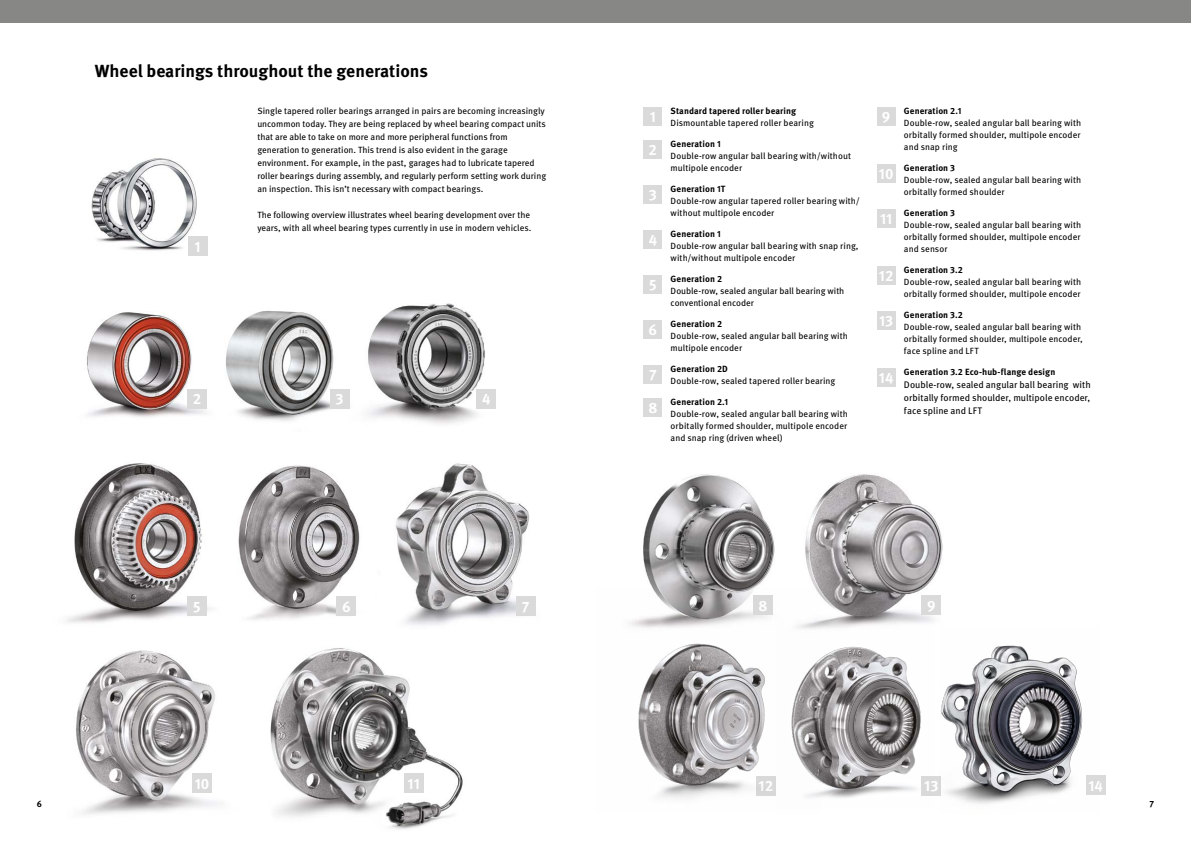
<style>
.page{position:relative;width:1191px;height:842px;background:#fff}
.page>*{position:absolute;margin:0;border:0;box-sizing:border-box;transform-origin:0 0}
.t1{font:700 17.5px "Meta OT";color:#000}
.t2{font:700 15px "Meta OT";letter-spacing:-.005em;color:#fff}
.t3{font:9.5px/13px "Meta OT";color:#000;text-align:justify}
.t4{font:9px/12px "Meta OT";color:#000}
.t5{font:700 9px "Meta OT";letter-spacing:.005em;color:#000}
</style>
<div class="page">
<img style="left:66px;top:463px;width:470px;height:162px">
<img style="left:643px;top:474px;width:300px;height:151px">
<img style="left:76px;top:648px;width:387px;height:181px">
<img style="left:87px;top:303px;width:409px;height:121px">
<img style="left:91px;top:158px;width:107px;height:98px">
<div style="left:188px;top:236px;width:19px;height:19px;background:#dadada"></div>
<div style="left:187px;top:389px;width:20px;height:19px;background:#dadada"></div>
<div style="left:330px;top:389px;width:19px;height:19px;background:#dadada"></div>
<div style="left:477px;top:389px;width:19px;height:19px;background:#dadada"></div>
<div style="left:516px;top:597px;width:19px;height:19px;background:#dadada"></div>
<div style="left:921px;top:596px;width:20px;height:19px;background:#dadada"></div>
<div style="left:921px;top:776px;width:20px;height:19px;background:#dadada"></div>
<div style="left:337px;top:597px;width:19px;height:19px;background:#dadada"></div>
<div style="left:404px;top:773px;width:19px;height:20px;background:#dadada"></div>
<div style="left:187px;top:597px;width:20px;height:19px;background:#dadada"></div>
<div style="left:192px;top:773px;width:20px;height:20px;background:#dadada"></div>
<div style="left:643px;top:108px;width:19px;height:18px;background:#dadada"></div>
<div style="left:643px;top:141px;width:19px;height:18px;background:#dadada"></div>
<div style="left:643px;top:186px;width:19px;height:18px;background:#dadada"></div>
<div style="left:643px;top:231px;width:19px;height:18px;background:#dadada"></div>
<div style="left:643px;top:276px;width:19px;height:18px;background:#dadada"></div>
<div style="left:643px;top:321px;width:19px;height:18px;background:#dadada"></div>
<div style="left:643px;top:366px;width:19px;height:18px;background:#dadada"></div>
<div style="left:643px;top:399px;width:19px;height:18px;background:#dadada"></div>
<div style="left:877px;top:108px;width:18px;height:18px;background:#dadada"></div>
<div style="left:877px;top:165px;width:18px;height:18px;background:#dadada"></div>
<div style="left:877px;top:210px;width:18px;height:18px;background:#dadada"></div>
<div style="left:877px;top:267px;width:18px;height:18px;background:#dadada"></div>
<div style="left:877px;top:312px;width:18px;height:18px;background:#dadada"></div>
<div style="left:877px;top:369px;width:18px;height:18px;background:#dadada"></div>
<img style="left:630px;top:588px;width:190px;height:210px">
<img style="left:776px;top:625px;width:158px;height:173px">
<img style="left:939px;top:645px;width:159px;height:159px">
<div style="left:1086px;top:776px;width:19px;height:19px;background:#dadada"></div>
<div style="left:595px;top:0;width:596px;height:23px;background:#878786"></div>
<div style="left:0;top:0;width:595px;height:23px;background:#878786"></div>
<h1 class="t1" style="left:95px;top:60px;width:335px">Wheel bearings throughout the generations</h1>
<p class="t4" style="left:257px;top:104px;width:290px;line-height:13px">Single tapered roller bearings arranged in pairs are becoming increasingly uncommon today. They are being replaced by wheel bearing compact units that are able to take on more and more peripheral functions from generation to generation. This trend is also evident in the garage environment. For example, in the past, garages had to lubricate tapered roller bearings during assembly, and regularly perform setting work during an inspection. This isn’t necessary with compact bearings.</p>
<p class="t4" style="left:257px;top:208px;width:275px;line-height:13px">The following overview illustrates wheel bearing development over the years, with all wheel bearing types currently in use in modern vehicles.</p>
<h2 class="t2" style="left:194px;top:237px;width:8px">1</h2>
<h2 class="t2" style="left:193px;top:390px;width:10px">2</h2>
<h2 class="t2" style="left:335px;top:390px;width:10px">3</h2>
<h2 class="t2" style="left:482px;top:390px;width:10px">4</h2>
<h2 class="t2" style="left:650px;top:108px;width:8px">1</h2>
<p class="t5" style="left:670px;top:105px;width:127px">Standard tapered roller bearing</p>
<p class="t4" style="left:670px;top:117px;width:145px">Dismountable tapered roller bearing</p>
<h2 class="t2" style="left:648px;top:141px;width:10px">2</h2>
<p class="t5" style="left:670px;top:138px;width:52px">Generation 1</p>
<p class="t4" style="left:670px;top:150px;width:182px">Double-row angular ball bearing with/without multipole encoder</p>
<h2 class="t2" style="left:649px;top:186px;width:10px">3</h2>
<p class="t5" style="left:670px;top:183px;width:56px">Generation 1T</p>
<p class="t4" style="left:670px;top:195px;width:191px">Double-row angular tapered roller bearing with/ without multipole encoder</p>
<h2 class="t2" style="left:648px;top:231px;width:10px">4</h2>
<p class="t5" style="left:670px;top:228px;width:52px">Generation 1</p>
<p class="t4" style="left:670px;top:240px;width:189px">Double-row angular ball bearing with snap ring, with/without multipole encoder</p>
<h2 class="t2" style="left:882px;top:108px;width:10px">9</h2>
<p class="t5" style="left:904px;top:105px;width:59px">Generation 2.1</p>
<p class="t4" style="left:904px;top:117px;width:179px;text-align:justify">Double-row, sealed angular ball bearing with orbitally formed shoulder, multipole encoder and snap ring</p>
<h2 class="t2" style="left:879px;top:165px;width:16px">10</h2>
<p class="t5" style="left:904px;top:162px;width:53px">Generation 3</p>
<p class="t4" style="left:904px;top:174px;width:179px">Double-row, sealed angular ball bearing with orbitally formed shoulder</p>
<h2 class="t2" style="left:880px;top:210px;width:14px">11</h2>
<p class="t5" style="left:904px;top:207px;width:53px">Generation 3</p>
<p class="t4" style="left:904px;top:219px;width:179px;text-align:justify">Double-row, sealed angular ball bearing with orbitally formed shoulder, multipole encoder and sensor</p>
<h2 class="t2" style="left:649px;top:276px;width:9px">5</h2>
<p class="t5" style="left:670px;top:273px;width:53px">Generation 2</p>
<p class="t4" style="left:670px;top:285px;width:175px">Double-row, sealed angular ball bearing with conventional encoder</p>
<h2 class="t2" style="left:879px;top:267px;width:16px">12</h2>
<p class="t5" style="left:904px;top:264px;width:60px">Generation 3.2</p>
<p class="t4" style="left:904px;top:276px;width:179px">Double-row, sealed angular ball bearing with orbitally formed shoulder, multipole encoder</p>
<h2 class="t2" style="left:648px;top:321px;width:10px">6</h2>
<p class="t5" style="left:670px;top:318px;width:53px">Generation 2</p>
<p class="t4" style="left:670px;top:330px;width:179px">Double-row, sealed angular ball bearing with multipole encoder</p>
<h2 class="t2" style="left:879px;top:312px;width:16px">13</h2>
<p class="t5" style="left:904px;top:309px;width:60px">Generation 3.2</p>
<p class="t4" style="left:904px;top:321px;width:180px">Double-row, sealed angular ball bearing with orbitally formed shoulder, multipole encoder, face spline and LFT</p>
<h2 class="t2" style="left:649px;top:366px;width:9px">7</h2>
<h2 class="t2" style="left:648px;top:399px;width:11px">8</h2>
<p class="t5" style="left:670px;top:363px;width:59px">Generation 2D</p>
<p class="t4" style="left:670px;top:375px;width:166px">Double-row, sealed tapered roller bearing</p>
<p class="t5" style="left:670px;top:396px;width:59px">Generation 2.1</p>
<p class="t4" style="left:670px;top:408px;width:179px;text-align:justify">Double-row, sealed angular ball bearing with orbitally formed shoulder, multipole encoder and snap ring (driven wheel)</p>
<h2 class="t2" style="left:879px;top:369px;width:16px">14</h2>
<p class="t5" style="left:904px;top:366px;width:153px">Generation 3.2 Eco-hub-flange design</p>
<p class="t3" style="left:904px;top:378px;width:188px">Double-row, sealed angular ball bearing with orbitally formed shoulder, multipole encoder, face spline and LFT</p>
<h2 class="t2" style="left:193px;top:597px;width:9px">5</h2>
<h2 class="t2" style="left:195px;top:774px;width:16px">10</h2>
<h2 class="t2" style="left:342px;top:597px;width:10px">6</h2>
<h2 class="t2" style="left:407px;top:774px;width:14px">11</h2>
<h2 class="t2" style="left:522px;top:597px;width:9px">7</h2>
<h2 class="t2" style="left:927px;top:596px;width:10px">9</h2>
<h2 class="t2" style="left:758px;top:596px;width:11px">8</h2>
<h2 class="t2" style="left:758px;top:777px;width:16px">12</h2>
<h2 class="t2" style="left:924px;top:777px;width:16px">13</h2>
<h2 class="t2" style="left:1088px;top:776px;width:16px">14</h2>
<p class="t5" style="left:37px;top:798px;width:7px">6</p>
<p class="t5" style="left:1149px;top:798px;width:6px">7</p>
</div>
